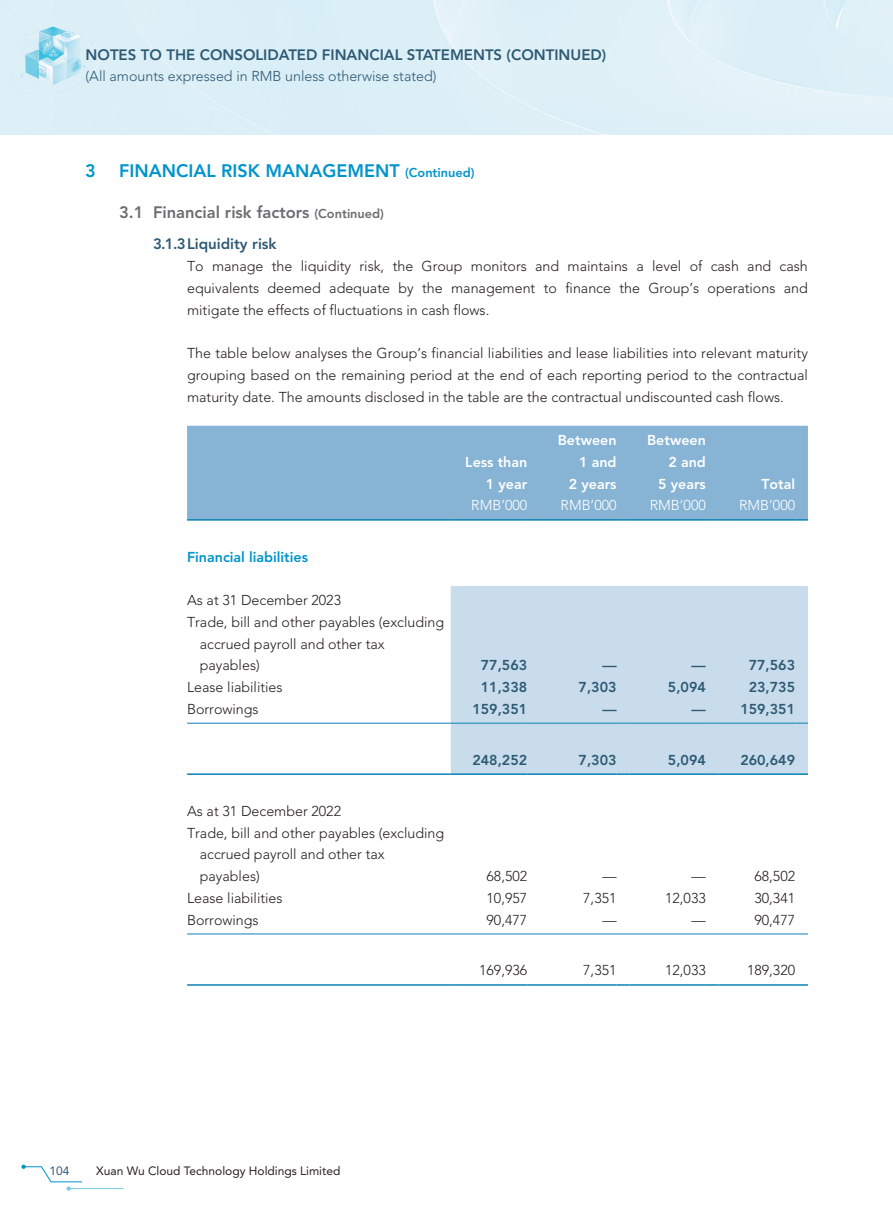
<style>
.page{position:relative;width:893px;height:1212px;background:#fff}
.page>*{position:absolute;margin:0;border:0;box-sizing:border-box;transform-origin:0 0}
.t1{font:800 18px "Avenir LT Std";color:#0094ca}
.t2{font:800 16.5px "Avenir LT Std";color:#6c6d70}
.t3{font:800 15px "Avenir LT Std";color:#2e5a74}
.t4{font:300 14.25px/21.8px "Avenir LT Std";color:#231f20;text-align:justify}
.t5{font:800 14.25px "Avenir LT Std";color:#2e5a74}
.t6{font:800 14.25px/21.8px "Avenir LT Std";color:#fff;text-align:right}
.t7{font:300 14.25px "Avenir LT Std";color:#2e5a74}
.t8{font:300 14.25px "Avenir LT Std";color:#fff}
.t9{font:800 14.25px "Avenir LT Std";color:#0094ca}
.t10{font:800 12.75px "Avenir LT Std";color:#0094ca}
.t11{font:12px "Avenir LT Std";color:#231f20}
.t12{font:12px "Avenir LT Std";color:#2e5a74}
.s1{font-size:12.75px}
</style>
<div class="page">
<div style="left:0;top:0;width:892px;height:135px;background:#ddeff7"></div>
<svg style="left:21px;top:1164px;width:62px;height:27px"></svg>
<hr style="left:69px;top:1188px;width:55px;height:1px;background:#76c9e5">
<div style="left:187px;top:426px;width:621px;height:93px;background:#87b3d4"></div>
<div style="left:451px;top:586px;width:357px;height:187px;background:#c9dcec"></div>
<hr style="left:187px;top:723px;width:264px;height:1px;background:#0a82b4">
<hr style="left:451px;top:723px;width:76px;height:1px;background:#0a82b4">
<svg style="left:527px;top:723px;width:13px;height:1px"></svg>
<hr style="left:540px;top:723px;width:77px;height:1px;background:#0a82b4">
<svg style="left:617px;top:723px;width:12px;height:1px"></svg>
<hr style="left:629px;top:723px;width:77px;height:1px;background:#0a82b4">
<svg style="left:706px;top:723px;width:13px;height:1px"></svg>
<hr style="left:719px;top:723px;width:76px;height:1px;background:#0a82b4">
<svg style="left:795px;top:723px;width:13px;height:1px"></svg>
<hr style="left:187px;top:933px;width:264px;height:1px;background:#0a82b4">
<hr style="left:451px;top:933px;width:76px;height:1px;background:#0a82b4">
<svg style="left:527px;top:933px;width:13px;height:1px"></svg>
<hr style="left:540px;top:933px;width:77px;height:1px;background:#0a82b4">
<svg style="left:617px;top:933px;width:12px;height:1px"></svg>
<hr style="left:629px;top:933px;width:77px;height:1px;background:#0a82b4">
<svg style="left:706px;top:933px;width:13px;height:1px"></svg>
<hr style="left:719px;top:933px;width:76px;height:1px;background:#0a82b4">
<svg style="left:795px;top:933px;width:13px;height:1px"></svg>
<hr style="left:187px;top:773px;width:264px;height:2px;background:#0a82b4">
<hr style="left:451px;top:773px;width:76px;height:2px;background:#0a82b4">
<svg style="left:527px;top:773px;width:13px;height:2px"></svg>
<hr style="left:540px;top:773px;width:77px;height:2px;background:#0a82b4">
<svg style="left:617px;top:773px;width:12px;height:2px"></svg>
<hr style="left:629px;top:773px;width:77px;height:2px;background:#0a82b4">
<svg style="left:706px;top:773px;width:13px;height:2px"></svg>
<hr style="left:719px;top:773px;width:76px;height:2px;background:#0a82b4">
<svg style="left:795px;top:773px;width:13px;height:2px"></svg>
<hr style="left:187px;top:984px;width:264px;height:2px;background:#0a82b4">
<hr style="left:451px;top:984px;width:76px;height:2px;background:#0a82b4">
<svg style="left:527px;top:984px;width:13px;height:2px"></svg>
<hr style="left:540px;top:984px;width:77px;height:2px;background:#0a82b4">
<svg style="left:617px;top:984px;width:12px;height:2px"></svg>
<hr style="left:629px;top:984px;width:77px;height:2px;background:#0a82b4">
<svg style="left:706px;top:984px;width:13px;height:2px"></svg>
<hr style="left:719px;top:984px;width:76px;height:2px;background:#0a82b4">
<svg style="left:795px;top:984px;width:13px;height:2px"></svg>
<hr style="left:187px;top:519px;width:264px;height:2px;background:#0a82b4">
<hr style="left:451px;top:519px;width:76px;height:2px;background:#0a82b4">
<svg style="left:527px;top:519px;width:13px;height:2px"></svg>
<hr style="left:540px;top:519px;width:77px;height:2px;background:#0a82b4">
<svg style="left:617px;top:519px;width:12px;height:2px"></svg>
<hr style="left:629px;top:519px;width:77px;height:2px;background:#0a82b4">
<svg style="left:706px;top:519px;width:13px;height:2px"></svg>
<hr style="left:719px;top:519px;width:76px;height:2px;background:#0a82b4">
<svg style="left:795px;top:519px;width:13px;height:2px"></svg>
<p class="t3" style="left:86px;top:46px;width:447px">NOTES TO THE CONSOLIDATED FINANCIAL STATEMENTS (Contin</p>
<p class="t3" style="left:570px;top:46px;width:37px">ued)</p>
<p class="t7" style="left:86px;top:67px;width:352px">(All amounts expressed in RMB unless otherwise stated)</p>
<p class="t1" style="left:85px;top:160px;width:12px">3</p>
<p class="t1" style="left:119px;top:160px;width:22px">Financial</p>
<p class="t1" style="left:221px;top:160px;width:11px">risk</p>
<p class="t1" style="left:265px;top:160px;width:15px">management</p>
<p class="t10" style="left:405px;top:165px;width:71px">(Continued)</p>
<p class="t2" style="left:119px;top:202px;width:267px">3.1 Financial risk factors <span class="s1">(Continued)</span></p>
<p class="t3" style="left:153px;top:235px;width:125px">3.1.3Liquidity risk</p>
<p class="t4" style="left:187px;top:255px;width:622px">To manage the liquidity risk, the Group monitors and maintains a level of cash and cash equivalents deemed adequate by the management to finance the Group’s operations and mitigate the effects of fluctuations in cash flows.</p>
<p class="t4" style="left:187px;top:342px;width:622px">The table below analyses the Group’s financial liabilities and lease liabilities into relevant maturity grouping based on the remaining period at the end of each reporting period to the contractual maturity date. The amounts disclosed in the table are the contractual undiscounted cash flows.</p>
<p class="t6" style="left:465px;top:451px;width:64px">Less than<br>1 year</p>
<p class="t6" style="left:558px;top:429px;width:60px">Between<br>1 and<br>2 years</p>
<p class="t6" style="left:647px;top:429px;width:60px">Between<br>2 and<br>5 years</p>
<p class="t6" style="left:761px;top:473px;width:35px">Total</p>
<p class="t8" style="left:471px;top:497px;width:58px">RMB’000</p>
<p class="t8" style="left:561px;top:497px;width:58px">RMB’000</p>
<p class="t8" style="left:650px;top:497px;width:58px">RMB’000</p>
<p class="t8" style="left:739px;top:497px;width:58px">RMB’000</p>
<p class="t9" style="left:187px;top:548px;width:122px">Financial liabilities</p>
<p class="t4" style="left:187px;top:589px;width:156px">As at 31 December 2023</p>
<p class="t4" style="left:187px;top:611px;width:259px">Trade, bill and other payables (excluding</p>
<p class="t4" style="left:200px;top:633px;width:186px">accrued payroll and other tax</p>
<p class="t4" style="left:200px;top:655px;width:61px">payables)</p>
<p class="t5" style="left:481px;top:657px;width:48px">77,563</p>
<p class="t5" style="left:602px;top:657px;width:16px">—</p>
<p class="t5" style="left:692px;top:657px;width:16px">—</p>
<p class="t5" style="left:749px;top:657px;width:48px">77,563</p>
<p class="t4" style="left:187px;top:676px;width:97px">Lease liabilities</p>
<p class="t5" style="left:481px;top:679px;width:48px">11,338</p>
<p class="t5" style="left:579px;top:679px;width:39px">7,303</p>
<p class="t5" style="left:668px;top:679px;width:39px">5,094</p>
<p class="t5" style="left:749px;top:679px;width:48px">23,735</p>
<p class="t4" style="left:187px;top:698px;width:73px">Borrowings</p>
<p class="t5" style="left:472px;top:700px;width:56px">159,351</p>
<p class="t5" style="left:602px;top:700px;width:16px">—</p>
<p class="t5" style="left:692px;top:700px;width:16px">—</p>
<p class="t5" style="left:740px;top:700px;width:56px">159,351</p>
<p class="t5" style="left:472px;top:751px;width:56px">248,252</p>
<p class="t5" style="left:579px;top:751px;width:39px">7,303</p>
<p class="t5" style="left:668px;top:751px;width:39px">5,094</p>
<p class="t5" style="left:740px;top:751px;width:56px">260,649</p>
<p class="t4" style="left:187px;top:800px;width:156px">As at 31 December 2022</p>
<p class="t4" style="left:187px;top:822px;width:259px">Trade, bill and other payables (excluding</p>
<p class="t4" style="left:200px;top:844px;width:186px">accrued payroll and other tax</p>
<p class="t4" style="left:200px;top:865px;width:61px">payables)</p>
<p class="t4" style="left:486px;top:865px;width:42px">68,502</p>
<p class="t4" style="left:602px;top:865px;width:16px">—</p>
<p class="t4" style="left:692px;top:865px;width:16px">—</p>
<p class="t4" style="left:754px;top:865px;width:42px">68,502</p>
<p class="t4" style="left:187px;top:887px;width:97px">Lease liabilities</p>
<p class="t4" style="left:486px;top:887px;width:42px">10,957</p>
<p class="t4" style="left:583px;top:887px;width:35px">7,351</p>
<p class="t4" style="left:665px;top:887px;width:42px">12,033</p>
<p class="t4" style="left:754px;top:887px;width:42px">30,341</p>
<p class="t4" style="left:187px;top:909px;width:73px">Borrowings</p>
<p class="t4" style="left:486px;top:909px;width:42px">90,477</p>
<p class="t4" style="left:602px;top:909px;width:16px">—</p>
<p class="t4" style="left:692px;top:909px;width:16px">—</p>
<p class="t4" style="left:754px;top:909px;width:42px">90,477</p>
<p class="t4" style="left:479px;top:959px;width:50px">169,936</p>
<p class="t4" style="left:583px;top:959px;width:35px">7,351</p>
<p class="t4" style="left:665px;top:959px;width:42px">12,033</p>
<p class="t4" style="left:747px;top:959px;width:50px">189,320</p>
<p class="t12" style="left:50px;top:1164px;width:22px">104</p>
<p class="t11" style="left:96px;top:1164px;width:246px">Xuan Wu Cloud Technology Holdings Limited</p>
</div>
